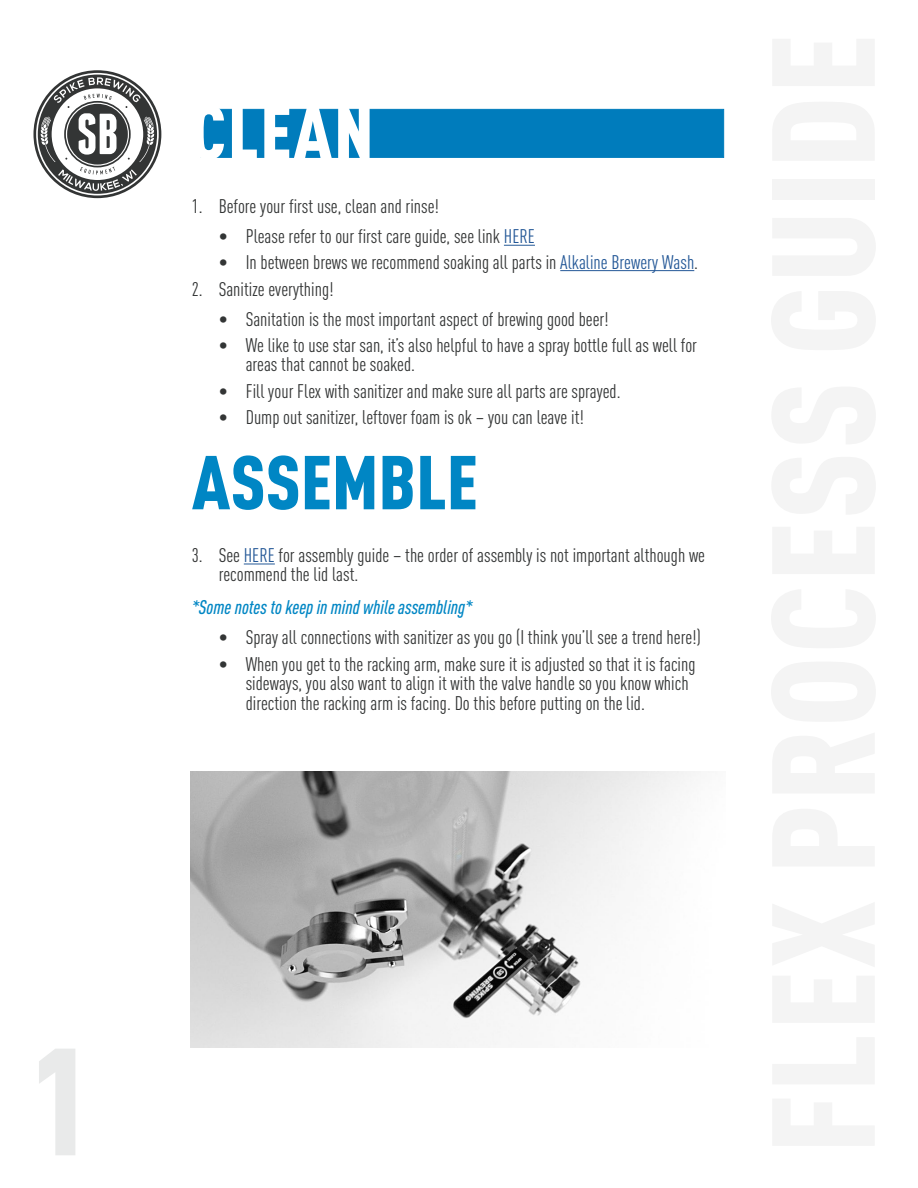
<style>
.page{position:relative;width:918px;height:1188px;background:#fff}
.page>*{position:absolute;margin:0;border:0;box-sizing:border-box;transform-origin:0 0}
.t1{font:900 condensed 149.85px "DIN Pro";color:#e9eaea}
.t2{font:900 condensed 75.9px "DIN Pro";letter-spacing:.02em;color:#fff}
.t3{font:900 condensed 75px "DIN Pro";color:#0086c4}
.t4{font:condensed 19.5px/19.5px "DIN Pro";color:#333535}
.t5{font:italic 500 condensed 19.5px "DIN Pro";color:#0086c4}
.s1{color:#245897}
</style>
<div class="page">
<svg style="left:33px;top:70px;width:128px;height:128px"></svg>
<hr style="left:504px;top:245px;width:31px;height:1px;background:#245897">
<hr style="left:560px;top:270px;width:134px;height:1px;background:#245897">
<hr style="left:244px;top:564px;width:31px;height:1px;background:#245897">
<div style="left:201px;top:109px;width:523px;height:49px;background:#007cbc;border:1px solid #007cbc"></div>
<img style="left:190px;top:771px;width:505px;height:277px">
<h2 class="t2" style="left:190px;top:73px;width:185px">CLEAN</h2>
<p class="t4" style="left:192px;top:195px;width:249px">1. Before your first use, clean and rinse!</p>
<p class="t4" style="left:219px;top:225px;width:318px">• Please refer to our first care guide, see link <span class="s1">HERE</span></p>
<p class="t4" style="left:219px;top:251px;width:481px">• In between brews we recommend soaking all parts in <span class="s1">Alkaline Brewery Wash</span>.</p>
<p class="t4" style="left:192px;top:277px;width:143px">2. Sanitize everything!</p>
<p class="t4" style="left:219px;top:307px;width:392px">• Sanitation is the most important aspect of brewing good beer!</p>
<p class="t4" style="left:246px;top:334px;width:453px;text-indent:-27px">• We like to use star san, it’s also helpful to have a spray bottle full as well for areas that cannot be soaked.</p>
<p class="t4" style="left:219px;top:379px;width:403px">• Fill your Flex with sanitizer and make sure all parts are sprayed.</p>
<p class="t4" style="left:219px;top:406px;width:367px">• Dump out sanitizer, leftover foam is ok – you can leave it!</p>
<h3 class="t3" style="left:192px;top:424px;width:288px">ASSEMBLE</h3>
<p class="t4" style="left:219px;top:544px;width:488px;text-indent:-27px">3. See <span class="s1">HERE</span> for assembly guide – the order of assembly is not important although we recommend the lid last.</p>
<p class="t5" style="left:192px;top:593px;width:282px">*Some notes to keep in mind while assembling*</p>
<p class="t4" style="left:219px;top:626px;width:484px">• Spray all connections with sanitizer as you go (I think you’ll see a trend here!)</p>
<p class="t4" style="left:246px;top:652px;width:451px;text-indent:-27px">• When you get to the racking arm, make sure it is adjusted so that it is facing sideways, you also want to align it with the valve handle so you know which direction the racking arm is facing. Do this before putting on the lid.</p>
<h1 class="t1" style="left:28px;top:985px;width:65px">1</h1>
</div>
